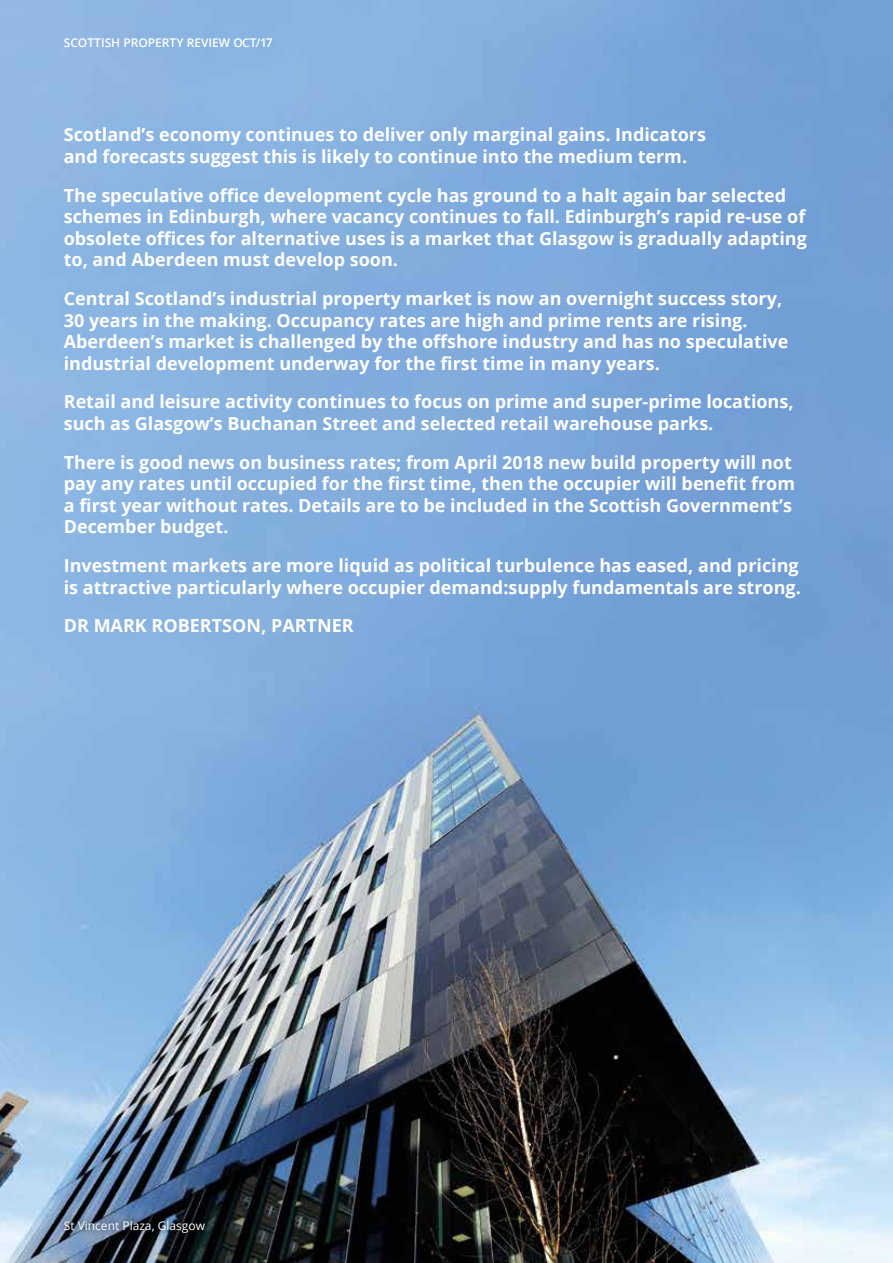
<style>
.page{position:relative;width:893px;height:1263px;background:#fff}
.page>*{position:absolute;margin:0;border:0;box-sizing:border-box;transform-origin:0 0}
.t1{font:700 18px/21.6px "Open Sans";color:#fff}
.t2{font:600 12px "Open Sans";color:#fff}
.t3{font:12px "Open Sans";color:#fff}
</style>
<div class="page">
<img style="left:0;top:0;width:893px;height:1263px">
<div style="left:57px;top:1214px;width:154px;height:25px;background:#000;opacity:.75"></div>
<p class="t2" style="left:64px;top:35px;width:210px">SCOTTISH PROPERTY REVIEW OCT/17</p>
<p class="t1" style="left:64px;top:124px;width:644px">Scotland’s economy continues to deliver only marginal gains. Indicators and forecasts suggest this is likely to continue into the medium term.</p>
<p class="t1" style="left:64px;top:184px;width:745px">The speculative office development cycle has ground to a halt again bar selected schemes in Edinburgh, where vacancy continues to fall. Edinburgh’s rapid re-use of obsolete offices for alternative uses is a market that Glasgow is gradually adapting to, and Aberdeen must develop soon.</p>
<p class="t1" style="left:64px;top:287px;width:726px">Central Scotland’s industrial property market is now an overnight success story, 30 years in the making. Occupancy rates are high and prime rents are rising.<br>Aberdeen’s market is challenged by the offshore industry and has no speculative industrial development underway for the first time in many years.</p>
<p class="t1" style="left:64px;top:391px;width:731px">Retail and leisure activity continues to focus on prime and super-prime locations, such as Glasgow’s Buchanan Street and selected retail warehouse parks.</p>
<p class="t1" style="left:64px;top:451px;width:733px">There is good news on business rates; from April 2018 new build property will not pay any rates until occupied for the first time, then the occupier will benefit from a first year without rates. Details are to be included in the Scottish Government’s December budget.</p>
<p class="t1" style="left:64px;top:554px;width:739px">Investment markets are more liquid as political turbulence has eased, and pricing is attractive particularly where occupier demand:supply fundamentals are strong.</p>
<p class="t1" style="left:64px;top:614px;width:291px">DR MARK ROBERTSON, PARTNER</p>
<p class="t3" style="left:64px;top:1217px;width:143px">St Vincent Plaza, Glasgow</p>
</div>
